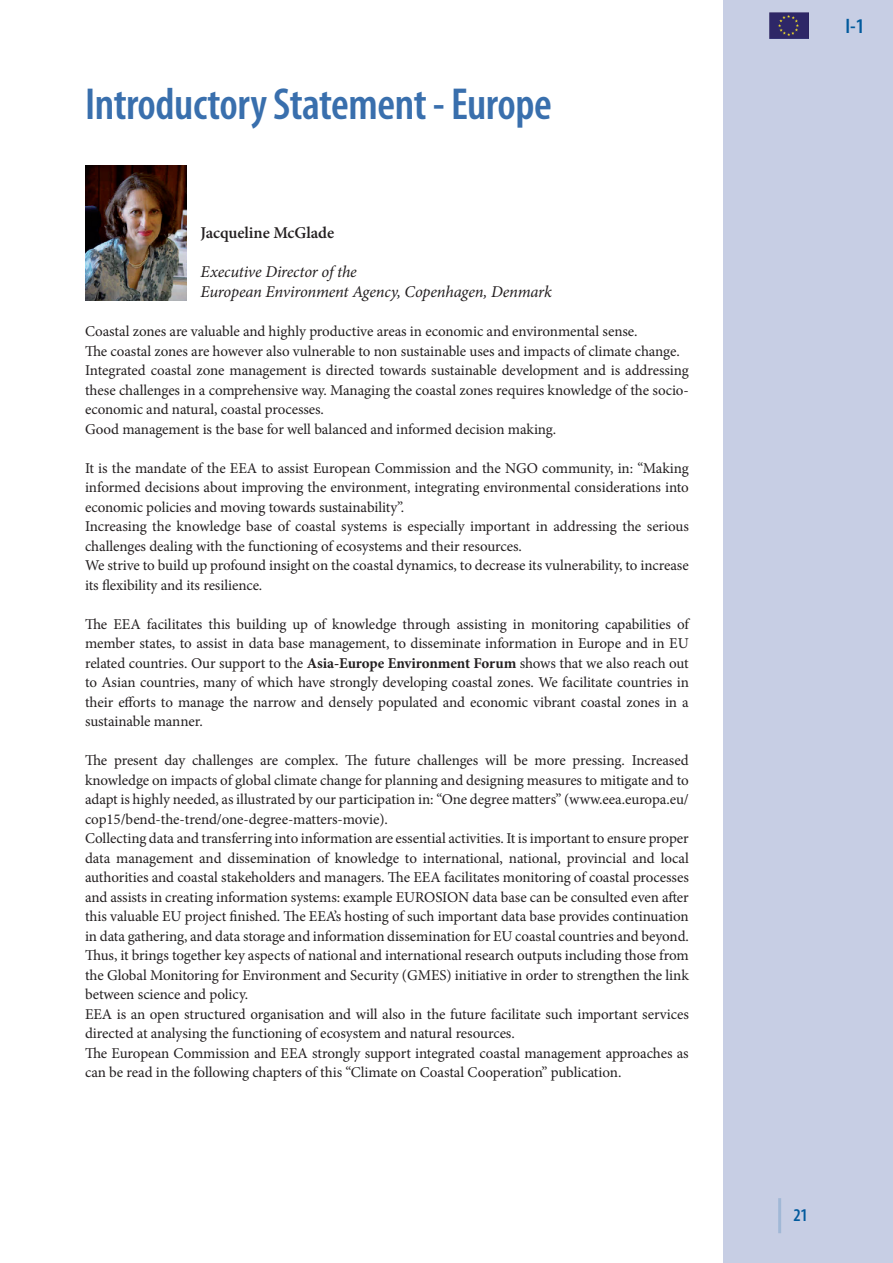
<style>
.page{position:relative;width:893px;height:1263px;background:#fff}
.page>*{position:absolute;margin:0;border:0;box-sizing:border-box;transform-origin:0 0}
.t1{font:600 condensed 45px "Myriad Pro";letter-spacing:-.01em;color:#396fad}
.t2{font:600 condensed 21px "Myriad Pro";color:#015a9d}
.t3{font:600 condensed 18px "Myriad Pro";color:#015a9d}
.t4{font:italic 16.5px/19.8px "Minion Pro";letter-spacing:-.015em;color:#231f20}
.t5{font:600 16.5px "Minion Pro";letter-spacing:-.005em;color:#231f20}
.t6{font:15px/19.5px "Minion Pro";letter-spacing:-.005em;color:#231f20}
.s1{font-weight:700}
</style>
<div class="page">
<div style="left:723px;top:0;width:170px;height:1263px;background:#c7cee4"></div>
<hr style="left:778px;top:1198px;width:3px;height:35px;background:#015a9d">
<img style="left:85px;top:166px;width:101px;height:134px">
<img style="left:770px;top:13px;width:39px;height:26px">
<h1 class="t1" style="left:85px;top:76px;width:468px">Introductory Statement - Europe</h1>
<p class="t5" style="left:201px;top:221px;width:135px">Jacqueline McGlade</p>
<p class="t4" style="left:201px;top:262px;width:353px">Executive Director of the<br>European Environment Agency, Copenhagen, Denmark</p>
<p class="t6" style="left:85px;top:322px;width:605px">Coastal zones are valuable and highly productive areas in economic and environmental sense.<br>The coastal zones are however also vulnerable to non sustainable uses and impacts of climate change.<br>Integrated coastal zone management is directed towards sustainable development and is addressing these challenges in a comprehensive way. Managing the coastal zones requires knowledge of the socio&shy;economic and natural, coastal processes.<br>Good management is the base for well balanced and informed decision making.</p>
<p class="t6" style="left:85px;top:458px;width:605px">It is the mandate of the EEA to assist European Commission and the NGO community, in: “Making informed decisions about improving the environment, integrating environmental considerations into economic policies and moving towards sustainability”.<br>Increasing the knowledge base of coastal systems is especially important in addressing the serious challenges dealing with the functioning of ecosystems and their resources.<br>We strive to build up profound insight on the coastal dynamics, to decrease its vulnerability, to increase its flexibility and its resilience.</p>
<p class="t6" style="left:85px;top:614px;width:605px;text-align:justify">The EEA facilitates this building up of knowledge through assisting in monitoring capabilities of member states, to assist in data base management, to disseminate information in Europe and in EU related countries. Our support to the <span class="s1">Asia-Europe Environment Forum</span> shows that we also reach out to Asian countries, many of which have strongly developing coastal zones. We facilitate countries in their efforts to manage the narrow and densely populated and economic vibrant coastal zones in a sustainable manner.</p>
<p class="t6" style="left:85px;top:751px;width:605px">The present day challenges are complex. The future challenges will be more pressing. Increased knowledge on impacts of global climate change for planning and designing measures to mitigate and to adapt is highly needed, as illustrated by our participation in: “One degree matters” (www.eea.europa.eu/ cop15/bend-the-trend/one-degree-matters-movie).<br>Collecting data and transferring into information are essential activities. It is important to ensure proper data management and dissemination of knowledge to international, national, provincial and local authorities and coastal stakeholders and managers. The EEA facilitates monitoring of coastal processes and assists in creating information systems: example EUROSION data base can be consulted even after this valuable EU project finished. The EEA’s hosting of such important data base provides continuation in data gathering, and data storage and information dissemination for EU coastal countries and beyond.<br>Thus, it brings together key aspects of national and international research outputs including those from the Global Monitoring for Environment and Security (GMES) initiative in order to strengthen the link between science and policy.<br>EEA is an open structured organisation and will also in the future facilitate such important services directed at analysing the functioning of ecosystem and natural resources.<br>The European Commission and EEA strongly support integrated coastal management approaches as can be read in the following chapters of this “Climate on Coastal Cooperation” publication.</p>
<h2 class="t2" style="left:846px;top:13px;width:20px">I-1</h2>
<p class="t3" style="left:793px;top:1204px;width:16px">21</p>
</div>
